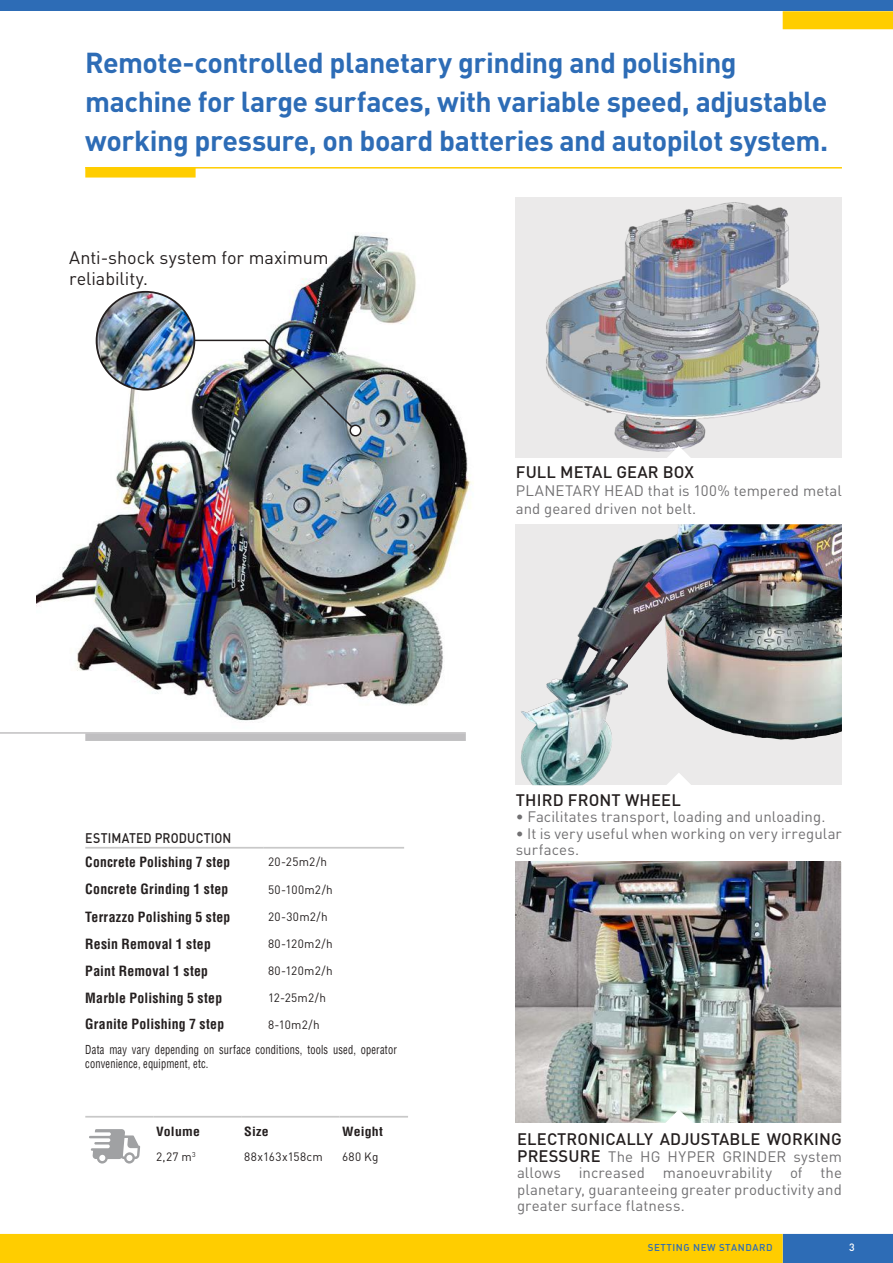
<style>
.page{position:relative;width:893px;height:1263px;background:#fff}
.page>*{position:absolute;margin:0;border:0;box-sizing:border-box;transform-origin:0 0}
.t1{font:700 28.5px/39px "DIN Pro";letter-spacing:-.015em;color:#2d6cb6}
.t2{font:18px/21px "DIN Pro";letter-spacing:-.005em;color:#241f1f}
.t3{font:500 16.5px "DIN Pro";letter-spacing:.01em;color:#241f1f}
.t4{font:15px/16.5px "DIN Pro";letter-spacing:.005em;color:#717072}
.t5{font:700 condensed 13.8px "Helvetica LT Std";letter-spacing:.015em;color:#241f1f}
.t6{font:500 13.8px "DIN Pro";letter-spacing:.015em;color:#241f1f;scale:.89 1}
.t7{font:700 condensed 12.45px "Helvetica LT Std";letter-spacing:.015em;color:#241f1f;scale:1.11 1}
.t8{font:condensed 12.15px/14.5px "Helvetica LT Std";letter-spacing:.015em;color:#241f1f;scale:.86 1}
.t9{font:12px "DIN Pro";letter-spacing:.025em;color:#241f1f}
.t10{font:500 10.5px "DIN Pro";color:#fff}
.t11{font:9.75px "DIN Medium Alternate";letter-spacing:.055em;color:#2d6cb6}
.s1{font-weight:500;font-size:16.5px;color:#241f1f}
</style>
<div class="page">
<div style="left:783px;top:1234px;width:110px;height:29px;background:#2d6cb6"></div>
<div style="left:0;top:1234px;width:783px;height:29px;background:#ffcd00"></div>
<div style="left:0;top:0;width:893px;height:11px;background:#2d6cb6"></div>
<div style="left:783px;top:11px;width:110px;height:18px;background:#ffcd00"></div>
<img style="left:36px;top:234px;width:438px;height:487px">
<hr style="left:85px;top:847px;width:179px;height:1px;background:#c8c8c8">
<hr style="left:264px;top:847px;width:140px;height:1px;background:#c8c8c8">
<svg style="left:89px;top:1129px;width:51px;height:34px"></svg>
<hr style="left:85px;top:1116px;width:69px;height:1px;background:#c8c8c8">
<hr style="left:154px;top:1116px;width:88px;height:1px;background:#c8c8c8">
<hr style="left:242px;top:1116px;width:98px;height:1px;background:#c8c8c8">
<hr style="left:340px;top:1116px;width:68px;height:1px;background:#c8c8c8">
<hr style="left:85px;top:167px;width:757px;height:2px;background:#ffcd00">
<div style="left:85px;top:167px;width:111px;height:11px;background:#ffcd00"></div>
<div style="left:85px;top:733px;width:381px;height:8px;background:#c0bfc1"></div>
<hr style="left:0;top:732px;width:466px;height:2px;background:#c0bfc1">
<img style="left:170px;top:339px;width:188px;height:94px">
<div style="left:350px;top:425px;width:11px;height:11px;background:#fff;border-radius:50%"></div>
<div style="left:349px;top:424px;width:12px;height:12px;border:2px solid #241f1f;border-radius:50%"></div>
<img style="left:97px;top:292px;width:97px;height:98px;border-radius:49px">
<div style="left:96px;top:291px;width:99px;height:99px;border:2px solid #241f1f;border-radius:50%"></div>
<img style="left:830px;top:524px;width:12px;height:261px">
<img style="left:515px;top:524px;width:315px;height:261px">
<img style="left:516px;top:862px;width:324px;height:261px">
<img style="left:516px;top:197px;width:326px;height:261px">
<svg style="left:664px;top:772px;width:29px;height:13px"></svg>
<svg style="left:664px;top:446px;width:29px;height:12px"></svg>
<svg style="left:664px;top:1109px;width:29px;height:14px"></svg>
<h1 class="t1" style="left:85px;top:42px;width:744px">Remote-controlled planetary grinding and polishing machine for large surfaces, with variable speed, adjustable working pressure, on board batteries and autopilot system.</h1>
<p class="t2" style="left:69px;top:246px;width:261px">Anti-shock system for maximum reliability.</p>
<p class="t6" style="left:85px;top:828px;width:166px">ESTIMATED PRODUCTION</p>
<p class="t5" style="left:85px;top:853px;width:146px">Concrete Polishing 7 step</p>
<p class="t9" style="left:268px;top:854px;width:61px">20-25m2/h</p>
<p class="t5" style="left:85px;top:881px;width:145px">Concrete Grinding 1 step</p>
<p class="t9" style="left:268px;top:881px;width:66px">50-100m2/h</p>
<p class="t5" style="left:85px;top:908px;width:147px">Terrazzo Polishing 5 step</p>
<p class="t9" style="left:268px;top:909px;width:61px">20-30m2/h</p>
<p class="t5" style="left:85px;top:935px;width:127px">Resin Removal 1 step</p>
<p class="t9" style="left:268px;top:936px;width:66px">80-120m2/h</p>
<p class="t5" style="left:85px;top:962px;width:124px">Paint Removal 1 step</p>
<p class="t9" style="left:268px;top:963px;width:66px">80-120m2/h</p>
<p class="t5" style="left:85px;top:989px;width:138px">Marble Polishing 5 step</p>
<p class="t9" style="left:268px;top:990px;width:60px">12-25m2/h</p>
<p class="t5" style="left:85px;top:1016px;width:140px">Granite Polishing 7 step</p>
<p class="t9" style="left:268px;top:1017px;width:53px">8-10m2/h</p>
<p class="t8" style="left:85px;top:1042px;width:364px">Data may vary depending on surface conditions, tools used, operator convenience, equipment, etc.</p>
<p class="t7" style="left:156px;top:1124px;width:41px">Volume</p>
<p class="t7" style="left:244px;top:1124px;width:24px">Size</p>
<p class="t7" style="left:342px;top:1124px;width:38px">Weight</p>
<p class="t9" style="left:156px;top:1148px;width:41px">2,27 m<sup>3</sup></p>
<p class="t9" style="left:244px;top:1148px;width:80px">88x163x158cm</p>
<p class="t9" style="left:342px;top:1148px;width:38px">680 Kg</p>
<p class="t3" style="left:516px;top:460px;width:180px">FULL METAL GEAR BOX</p>
<p class="t4" style="left:516px;top:481px;width:328px;line-height:18px">PLANETARY HEAD that is 100% tempered metal and geared driven not belt.</p>
<p class="t3" style="left:516px;top:789px;width:166px">THIRD FRONT WHEEL</p>
<p class="t4" style="left:516px;top:808px;width:311px">• Facilitates transport, loading and unloading.</p>
<p class="t4" style="left:516px;top:825px;width:328px">• It is very useful when working on very irregular surfaces.</p>
<p class="t3" style="left:517px;top:1128px;width:326px">ELECTRONICALLY ADJUSTABLE WORKING</p>
<p class="t4" style="left:517px;top:1147px;width:326px;text-align:justify"><span class="s1">PRESSURE</span> The HG HYPER GRINDER system allows increased manoeuvrability of the planetary, guaranteeing greater productivity and greater surface flatness.</p>
<p class="t11" style="left:648px;top:1241px;width:126px">SETTING NEW STANDARD</p>
<p class="t10" style="left:849px;top:1240px;width:7px">3</p>
</div>
